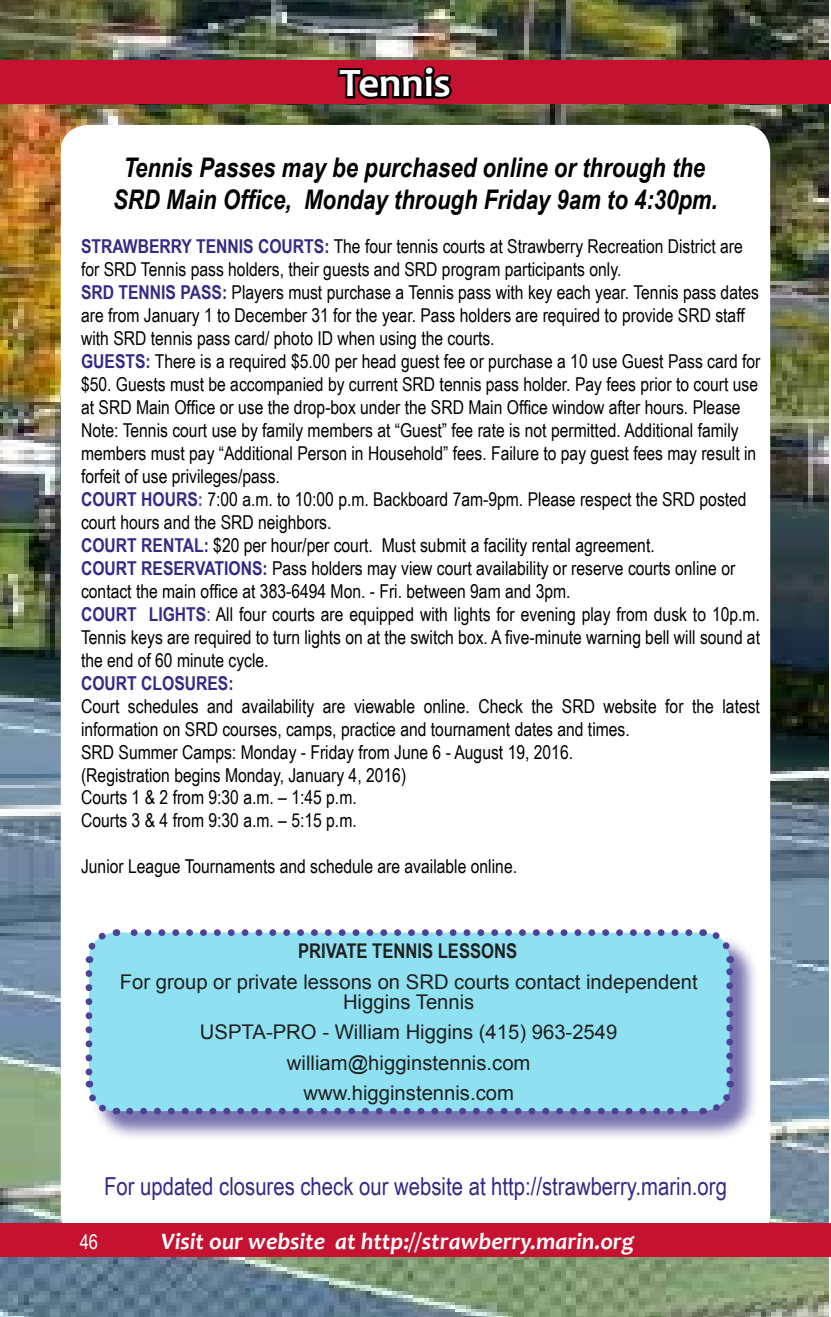
<style>
.page{position:relative;width:831px;height:1317px;background:#fff}
.page>*{position:absolute;margin:0;border:0;box-sizing:border-box;transform-origin:0 0}
.t1{font:700 40.5px "Candara";color:#fff}
.t2{font:italic 700 27px/32.4px "Arial Narrow";color:#000;text-align:center}
.t3{font:24.75px "Arial Narrow";color:#332a86}
.t4{font:italic 700 23.62px "Candara";color:#fff}
.t5{font:20.25px/30.4px "Arial";color:#000;text-align:center}
.t6{font:700 20.25px "Arial Narrow";color:#000}
.t7{font:20.25px "Arial Narrow";color:#fff}
.t8{font:19.12px/22.9px "Arial Narrow";color:#000}
.t9{font:700 19.12px "Arial Narrow";color:#332a86}
.s1{font-weight:700;color:#332a86}
.s2{font-weight:700;color:#6a53a2}
.s3{color:#332a86}
</style>
<div class="page">
<img style="left:0;top:0;width:828px;height:1316px">
<div style="left:0;top:60px;width:830px;height:43px;background:#c41230"></div>
<svg style="left:337px;top:66px;width:115px;height:33px"></svg>
<div style="left:61px;top:125px;width:709px;height:1115px;background:#fff;border-radius:27px"></div>
<div style="left:0;top:1223px;width:830px;height:34px;background:#c41230"></div>
<div style="left:90px;top:933px;width:670px;height:208px;background:#332a86;opacity:.75"></div>
<div style="left:89px;top:932px;width:640px;height:179px;background:#8fe1f2;border-radius:27px"></div>
<svg style="left:130px;top:1107px;width:565px;height:7px"></svg>
<svg style="left:123px;top:929px;width:565px;height:6px"></svg>
<svg style="left:85px;top:973px;width:32px;height:145px"></svg>
<svg style="left:702px;top:1080px;width:34px;height:36px"></svg>
<svg style="left:701px;top:929px;width:34px;height:141px"></svg>
<svg style="left:85px;top:929px;width:32px;height:33px"></svg>
<h1 class="t1" style="left:339px;top:58px;width:113px">Tennis</h1>
<h2 class="t2" style="left:113px;top:150px;width:606px">Tennis Passes may be purchased online or through the<br>SRD Main Office, Monday through Friday 9am to 4:30pm.</h2>
<p class="t8" style="left:81px;top:234px;width:680px"><span class="s1">STRAWBERRY TENNIS COURTS:</span> The four tennis courts at Strawberry Recreation District are for SRD Tennis pass holders, their guests and SRD program participants only.<br><span class="s1">SRD TENNIS PASS:</span> Players must purchase a Tennis pass with key each year. Tennis pass dates are from January 1 to December 31 for the year. Pass holders are required to provide SRD staff with SRD tennis pass card/ photo ID when using the courts.<br><span class="s1">GUESTS:</span> There is a required $5.00 per head guest fee or purchase a 10 use Guest Pass card for $50. Guests must be accompanied by current SRD tennis pass holder. Pay fees prior to court use at SRD Main Office or use the drop-box under the SRD Main Office window after hours. Please Note: Tennis court use by family members at “Guest” fee rate is not permitted. Additional family members must pay “Additional Person in Household” fees. Failure to pay guest fees may result in forfeit of use privileges/pass.<br><span class="s1">COURT HOURS</span><span class="s2">:</span> 7:00 a.m. to 10:00 p.m. Backboard 7am-9pm. Please respect the SRD posted court hours and the SRD neighbors.<br><span class="s1">COURT RENTAL:</span> $20 per hour/per court. Must submit a facility rental agreement.<br><span class="s1">COURT RESERVATIONS:</span> Pass holders may view court availability or reserve courts online or contact the main office at 383-6494 Mon. - Fri. between 9am and 3pm.<br><span class="s1">COURT LIGHTS</span><span class="s3">:</span> All four courts are equipped with lights for evening play from dusk to 10p.m.<br>Tennis keys are required to turn lights on at the switch box. A five-minute warning bell will sound at the end of 60 minute cycle.</p>
<p class="t9" style="left:81px;top:668px;width:154px">COURT CLOSURES:</p>
<p class="t8" style="left:81px;top:693px;width:680px">Court schedules and availability are viewable online. Check the SRD website for the latest information on SRD courses, camps, practice and tournament dates and times.<br>SRD Summer Camps: Monday - Friday from June 6 - August 19, 2016.<br>(Registration begins Monday, January 4, 2016)<br>Courts 1 &amp; 2 from 9:30 a.m. – 1:45 p.m.<br>Courts 3 &amp; 4 from 9:30 a.m. – 5:15 p.m.</p>
<p class="t8" style="left:81px;top:854px;width:437px">Junior League Tournaments and schedule are available online.</p>
<p class="t6" style="left:298px;top:935px;width:221px">PRIVATE TENNIS LESSONS</p>
<p class="t5" style="left:120px;top:971px;width:579px;line-height:20.2px">For group or private lessons on SRD courts contact independent<br>Higgins Tennis</p>
<p class="t5" style="left:200px;top:1016px;width:419px">USPTA-PRO - William Higgins (415) 963-2549 william@higginstennis.com www.higginstennis.com</p>
<p class="t3" style="left:104px;top:1167px;width:624px">For updated closures check our website at http://strawberry.marin.org</p>
<p class="t7" style="left:80px;top:1226px;width:20px">46</p>
<p class="t4" style="left:161px;top:1226px;width:474px">Visit our website at http://strawberry.marin.org</p>
</div>
